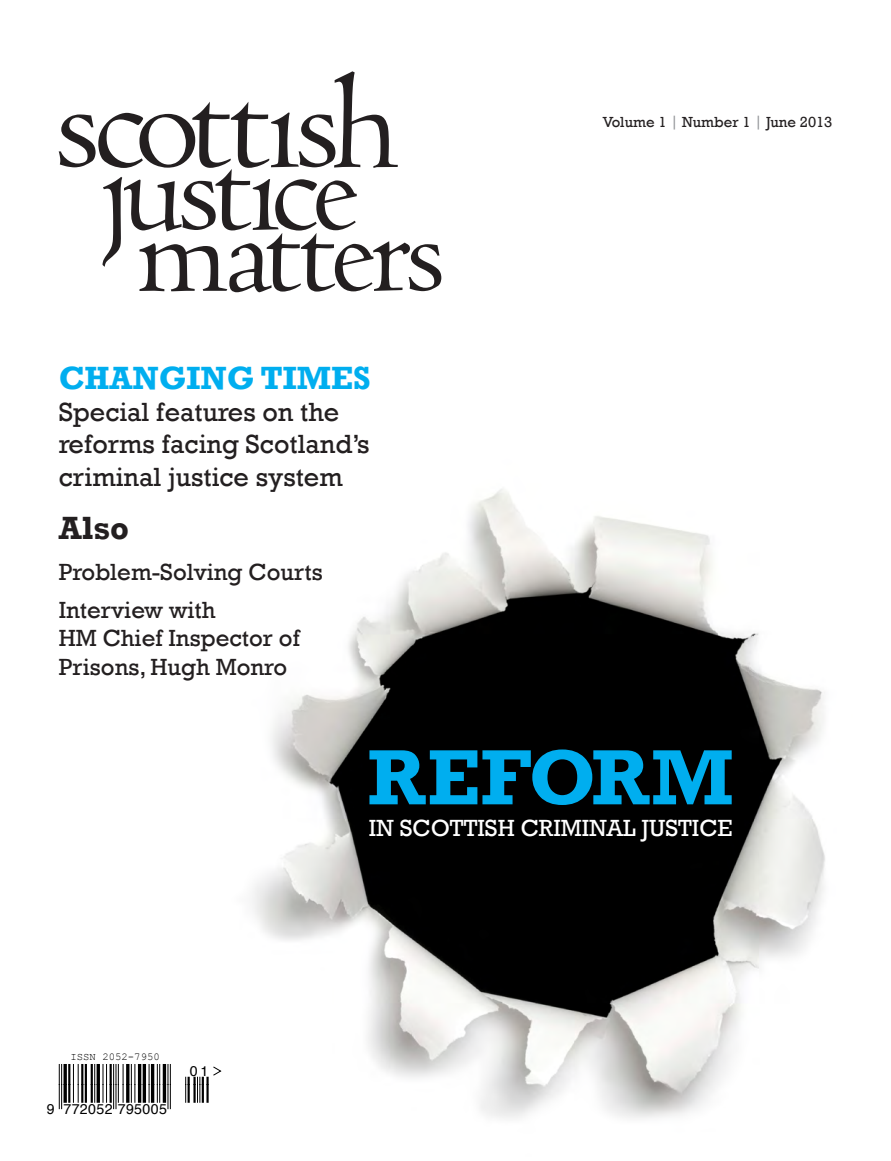
<style>
.page{position:relative;width:891px;height:1161px;background:#fff}
.page>*{position:absolute;margin:0;border:0;box-sizing:border-box;transform-origin:0 0}
.t1{font:700 79.5px "Rockwell";color:#00aeef}
.t2{font:700 33px "Rockwell";color:#00aeef}
.t3{font:700 33px "Rockwell";color:#231f20}
.t4{font:27px/32.4px "Rockwell";color:#231f20}
.t5{font:24px/28.8px "Rockwell";color:#231f20}
.t6{font:24px "Rockwell";color:#fff}
.t7{font:15px "Rockwell";color:#231f20}
.t8{font:14.25px "Helvetica";letter-spacing:.025em;color:#000}
.t9{font:10.65px "Courier New";color:#000}
.s1{color:#939598}
</style>
<div class="page">
<img style="left:252px;top:489px;width:573px;height:629px">
<svg style="left:59px;top:71px;width:382px;height:221px"></svg>
<hr style="left:64px;top:1085px;width:3px;height:18px;background:#000">
<hr style="left:97px;top:1085px;width:3px;height:18px;background:#000">
<hr style="left:126px;top:1085px;width:3px;height:18px;background:#000">
<hr style="left:138px;top:1085px;width:3px;height:18px;background:#000">
<hr style="left:143px;top:1085px;width:3px;height:18px;background:#000">
<hr style="left:151px;top:1085px;width:3px;height:18px;background:#000">
<hr style="left:163px;top:1085px;width:3px;height:18px;background:#000">
<svg style="left:59px;top:1064px;width:3px;height:45px"></svg>
<hr style="left:64px;top:1064px;width:3px;height:21px;background:#000">
<svg style="left:68px;top:1064px;width:27px;height:39px"></svg>
<hr style="left:97px;top:1064px;width:3px;height:21px;background:#000">
<svg style="left:102px;top:1064px;width:22px;height:45px"></svg>
<hr style="left:126px;top:1064px;width:3px;height:21px;background:#000">
<svg style="left:131px;top:1064px;width:4px;height:39px"></svg>
<hr style="left:138px;top:1064px;width:3px;height:21px;background:#000">
<hr style="left:143px;top:1064px;width:3px;height:21px;background:#000">
<svg style="left:149px;top:1064px;width:1px;height:39px"></svg>
<hr style="left:151px;top:1064px;width:3px;height:21px;background:#000">
<svg style="left:157px;top:1064px;width:3px;height:39px"></svg>
<hr style="left:163px;top:1064px;width:3px;height:21px;background:#000">
<svg style="left:167px;top:1064px;width:4px;height:45px"></svg>
<svg style="left:185px;top:1066px;width:37px;height:37px"></svg>
<p class="t2" style="left:59px;top:357px;width:314px">CHANGING TIMES</p>
<p class="t4" style="left:59px;top:396px;width:312px">Special features on the reforms facing Scotland’s criminal justice system</p>
<p class="t3" style="left:59px;top:508px;width:72px">Also</p>
<p class="t5" style="left:59px;top:558px;width:266px">Problem-Solving Courts</p>
<p class="t5" style="left:59px;top:596px;width:243px">Interview with<br>HM Chief Inspector of<br>Prisons, Hugh Monro</p>
<p class="t7" style="left:603px;top:114px;width:231px">Volume 1 <span class="s1">|</span> Number 1 <span class="s1">|</span> June 2013</p>
<p class="t9" style="left:71px;top:1051px;width:91px">ISSN 2052-7950</p>
<p class="t8" style="left:47px;top:1098px;width:122px">9 772052 795005</p>
<p class="t8" style="left:190px;top:1060px;width:20px">01</p>
<p class="t1" style="left:368px;top:729px;width:368px">REFORM</p>
<p class="t6" style="left:369px;top:814px;width:365px">IN SCOTTISH CRIMINAL JUSTICE</p>
</div>
